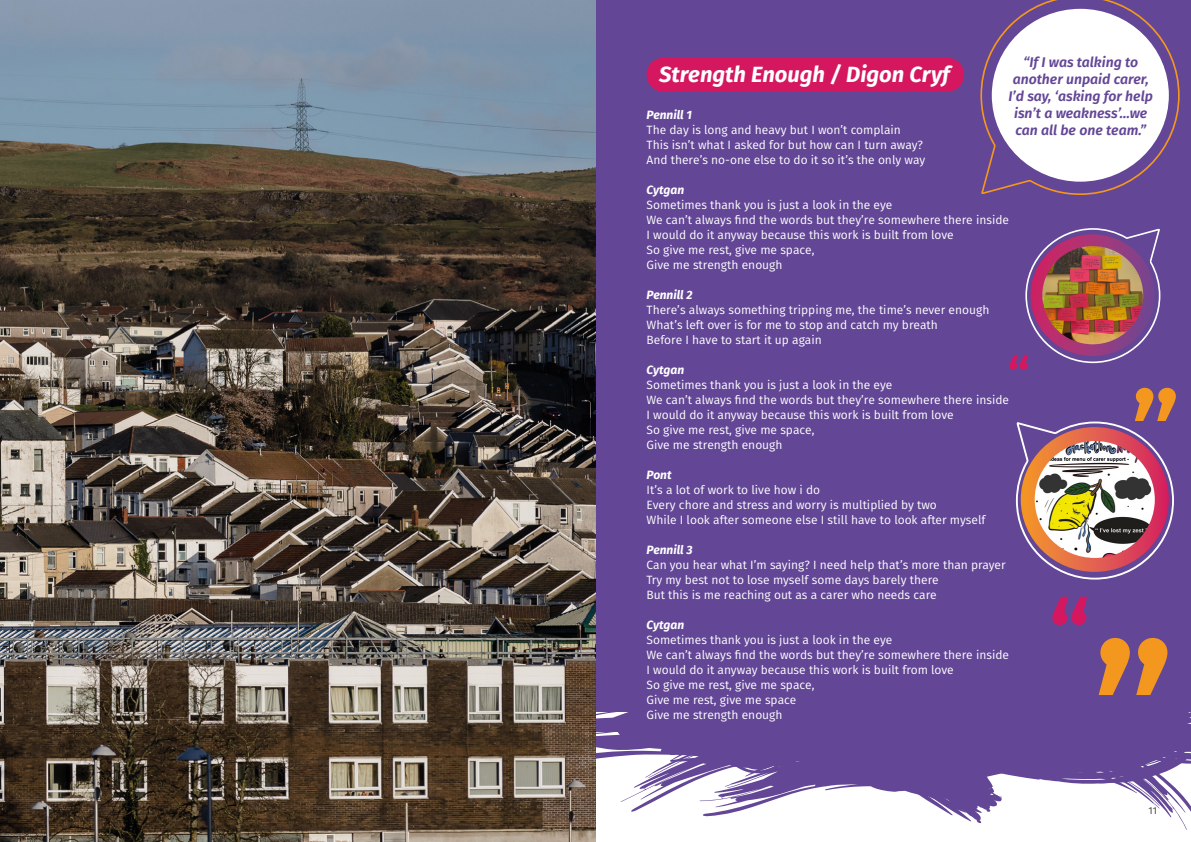
<style>
.page{position:relative;width:1191px;height:842px;background:#fff}
.page>*{position:absolute;margin:0;border:0;box-sizing:border-box;transform-origin:0 0}
.t1{font:italic 700 22px "Fira Sans";color:#fff}
.t2{font:italic 600 14px/17px "Fira Sans";color:#634696;text-align:center}
.t3{font:12px/15px "Fira Sans";color:#fff}
.t4{font:italic 700 12px "Fira Sans";color:#fff}
.t5{font:10px "Fira Sans";color:#3c3c3b}
</style>
<div class="page">
<div style="left:595px;top:0;width:596px;height:711px;background:#634696"></div>
<img style="left:0;top:0;width:595px;height:842px">
<svg style="left:963px;top:0;width:217px;height:195px"></svg>
<div style="left:991px;top:9px;width:177px;height:173px;background:#fff;border-radius:50%"></div>
<svg style="left:545px;top:597px;width:646px;height:233px"></svg>
<div style="left:646px;top:58px;width:318px;height:34px;background:#d4175e;border-radius:17px"></div>
<svg style="left:1009px;top:228px;width:152px;height:142px"></svg>
<img style="left:1036px;top:240px;width:113px;height:108px">
<div style="left:1030px;top:234px;width:125px;height:122px;border:12px solid #fff;border-radius:50%"></div>
<svg style="left:1015px;top:388px;width:161px;height:192px"></svg>
<img style="left:1032px;top:435px;width:124px;height:130px">
<div style="left:1020px;top:427px;width:148px;height:145px;border:14px solid #fff;border-radius:50%"></div>
<p class="t2" style="left:1008px;top:53px;width:146px">“If I was talking to another unpaid carer,<br>I’d say, ‘asking for help isn’t a weakness’…we can all be one team.”</p>
<h1 class="t1" style="left:659px;top:56px;width:292px">Strength Enough / Digon Cryf</h1>
<p class="t4" style="left:646px;top:105px;width:47px">Pennill 1</p>
<p class="t3" style="left:646px;top:122px;width:280px">The day is long and heavy but I won’t complain<br>This isn’t what I asked for but how can I turn away?<br>And there’s no-one else to do it so it’s the only way</p>
<p class="t4" style="left:646px;top:180px;width:39px">Cytgan</p>
<p class="t3" style="left:646px;top:197px;width:364px">Sometimes thank you is just a look in the eye<br>We can’t always find the words but they’re somewhere there inside I would do it anyway because this work is built from love<br>So give me rest, give me space,<br>Give me strength enough</p>
<p class="t4" style="left:646px;top:285px;width:47px">Pennill 2</p>
<p class="t3" style="left:646px;top:302px;width:344px">There’s always something tripping me, the time’s never enough<br>What’s left over is for me to stop and catch my breath<br>Before I have to start it up again</p>
<p class="t4" style="left:646px;top:360px;width:39px">Cytgan</p>
<p class="t3" style="left:646px;top:377px;width:364px">Sometimes thank you is just a look in the eye<br>We can’t always find the words but they’re somewhere there inside I would do it anyway because this work is built from love<br>So give me rest, give me space,<br>Give me strength enough</p>
<p class="t4" style="left:646px;top:465px;width:27px">Pont</p>
<p class="t3" style="left:646px;top:482px;width:340px">It’s a lot of work to live how i do<br>Every chore and stress and worry is multiplied by two<br>While I look after someone else I still have to look after myself</p>
<p class="t4" style="left:646px;top:540px;width:47px">Pennill 3</p>
<p class="t3" style="left:646px;top:557px;width:361px">Can you hear what I’m saying? I need help that’s more than prayer<br>Try my best not to lose myself some days barely there<br>But this is me reaching out as a carer who needs care</p>
<p class="t4" style="left:646px;top:615px;width:39px">Cytgan</p>
<p class="t3" style="left:646px;top:632px;width:364px">Sometimes thank you is just a look in the eye<br>We can’t always find the words but they’re somewhere there inside I would do it anyway because this work is built from love<br>So give me rest, give me space,<br>Give me rest, give me space<br>Give me strength enough</p>
<p class="t5" style="left:1148px;top:803px;width:10px">11</p>
</div>
